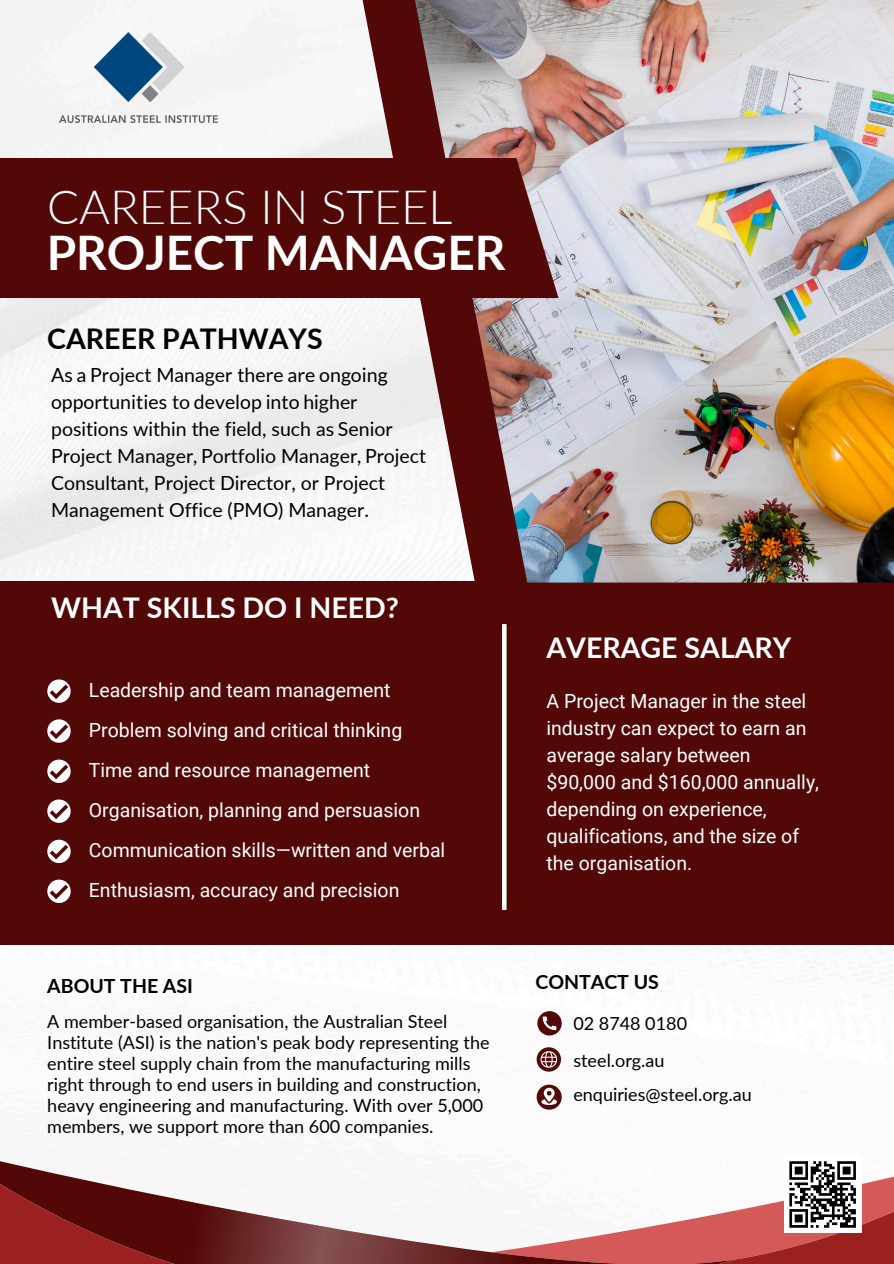
<style>
.page{position:relative;width:894px;height:1264px;background:#fff}
.page>*{position:absolute;margin:0;border:0;box-sizing:border-box;transform-origin:0 0}
.t1{font:700 47.7px "Lato";color:#fff}
.t2{font:300 47.25px "Lato";color:#fff}
.t3{font:700 28.5px "Lato";color:#fff}
.t4{font:700 28.5px "Lato";color:#000}
.t5{font:19.5px/27px "Roboto";color:#fff}
.t6{font:19.5px/27px "Lato";color:#000}
.t7{font:700 19.5px "Lato";color:#000}
.t8{font:18px/21px "Lato";color:#000}
</style>
<div class="page">
<img style="left:0;top:0;width:893px;height:1149px">
<svg style="left:351px;top:0;width:64px;height:581px;fill:#f3f3f3"></svg>
<div style="left:0;top:581px;width:893px;height:363px;background:#530808"></div>
<img style="left:415px;top:0;width:478px;height:582px">
<img style="left:59px;top:33px;width:159px;height:90px">
<svg style="left:537px;top:1011px;width:24px;height:24px"></svg>
<svg style="left:536px;top:1047px;width:25px;height:24px"></svg>
<svg style="left:536px;top:1084px;width:25px;height:25px"></svg>
<svg style="left:734px;top:1177px;width:159px;height:86px"></svg>
<svg style="left:0;top:1149px;width:734px;height:114px"></svg>
<div style="left:783px;top:1155px;width:78px;height:77px;background:#fff"></div>
<svg style="left:789px;top:1161px;width:66px;height:66px"></svg>
<hr style="left:839px;top:1224px;width:16px;height:3px;background:#000">
<svg style="left:502px;top:624px;width:4px;height:286px"></svg>
<svg style="left:47px;top:719px;width:24px;height:23px"></svg>
<svg style="left:47px;top:679px;width:24px;height:23px"></svg>
<svg style="left:47px;top:799px;width:24px;height:23px"></svg>
<svg style="left:47px;top:759px;width:24px;height:24px"></svg>
<svg style="left:47px;top:879px;width:24px;height:24px"></svg>
<svg style="left:47px;top:839px;width:24px;height:24px"></svg>
<div style="left:0;top:158px;width:558px;height:140px;background:#530808"></div>
<p class="t2" style="left:47px;top:177px;width:406px">CAREERS IN STEEL</p>
<p class="t1" style="left:47px;top:223px;width:460px">PROJECT MANAGER</p>
<h2 class="t4" style="left:47px;top:320px;width:277px">CAREER PATHWAYS</h2>
<h3 class="t6" style="left:51px;top:361px;width:376px">As a Project Manager there are ongoing opportunities to develop into higher positions within the field, such as Senior Project Manager, Portfolio Manager, Project Consultant, Project Director, or Project Management Office (PMO) Manager.</h3>
<h3 class="t3" style="left:51px;top:590px;width:349px">WHAT SKILLS DO I NEED?</h3>
<p class="t5" style="left:89px;top:676px;width:303px">Leadership and team management</p>
<p class="t5" style="left:89px;top:716px;width:315px">Problem solving and critical thinking</p>
<p class="t5" style="left:89px;top:756px;width:283px">Time and resource management</p>
<p class="t5" style="left:89px;top:796px;width:333px">Organisation, planning and persuasion</p>
<p class="t5" style="left:89px;top:837px;width:358px">Communication skills—written and verbal</p>
<p class="t5" style="left:89px;top:876px;width:312px">Enthusiasm, accuracy and precision</p>
<p class="t3" style="left:546px;top:630px;width:246px">AVERAGE SALARY</p>
<p class="t5" style="left:546px;top:687px;width:274px">A Project Manager in the steel industry can expect to earn an average salary between $90,000 and $160,000 annually, depending on experience, qualifications, and the size of the organisation.</p>
<p class="t7" style="left:47px;top:973px;width:147px">ABOUT THE ASI</p>
<p class="t7" style="left:535px;top:969px;width:125px">CONTACT US</p>
<p class="t8" style="left:47px;top:1010px;width:443px">A member-based organisation, the Australian Steel Institute (ASI) is the nation's peak body representing the entire steel supply chain from the manufacturing mills right through to end users in building and construction, heavy engineering and manufacturing. With over 5,000 members, we support more than 600 companies.</p>
<h3 class="t8" style="left:573px;top:1012px;width:115px">02 8748 0180</h3>
<p class="t8" style="left:573px;top:1049px;width:93px">steel.org.au</p>
<h3 class="t8" style="left:573px;top:1083px;width:180px">enquiries@steel.org.au</h3>
</div>
